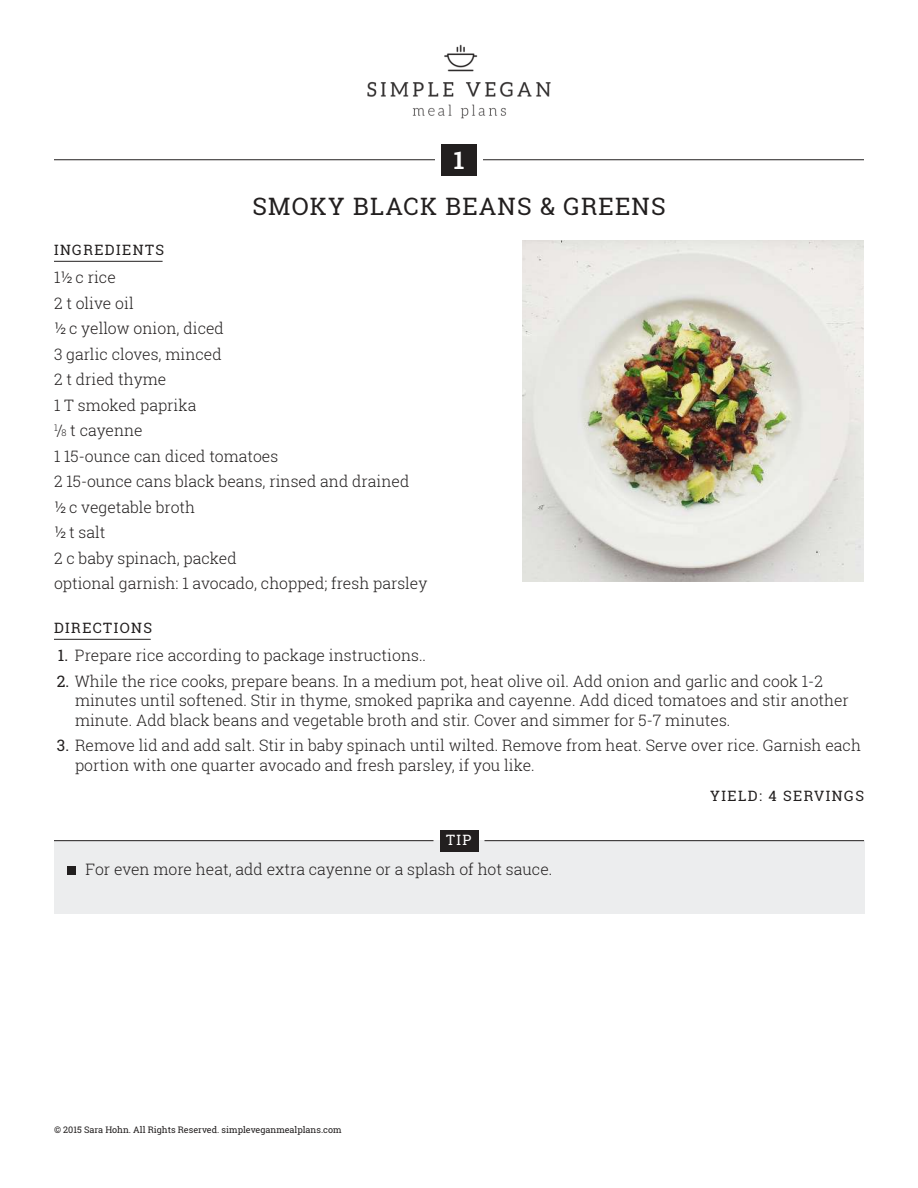
<style>
.page{position:relative;width:918px;height:1188px;background:#fff}
.page>*{position:absolute;margin:0;border:0;box-sizing:border-box;transform-origin:0 0}
.t1{font:24px "Roboto Slab";letter-spacing:.05em;color:#221f1f}
.t2{font:700 24px "Roboto Slab";color:#fff}
.t3{font:300 15.75px/25.5px "Roboto Slab";color:#221f1f}
.t4{font:14.25px "Roboto Slab";letter-spacing:.1em;color:#221f1f}
.t5{font:14.25px "Roboto Slab";color:#fff}
.t6{font:9px "Roboto Slab";color:#221f1f}
.s1{font-size:9.15px}
.s2{font-weight:400}
</style>
<div class="page">
<img style="left:367px;top:44px;width:184px;height:75px">
<hr style="left:54px;top:261px;width:109px;height:1px;background:#221f1f">
<hr style="left:54px;top:639px;width:97px;height:1px;background:#221f1f">
<div style="left:441px;top:144px;width:36px;height:31px;background:#221f1f"></div>
<hr style="left:54px;top:159px;width:381px;height:1px;background:#221f1f">
<hr style="left:483px;top:159px;width:381px;height:1px;background:#221f1f">
<img style="left:522px;top:240px;width:342px;height:342px">
<div style="left:54px;top:840px;width:810px;height:74px;background:#ecedee"></div>
<div style="left:68px;top:866px;width:9px;height:9px;background:#221f1f"></div>
<hr style="left:54px;top:840px;width:380px;height:1px;background:#221f1f">
<hr style="left:485px;top:840px;width:379px;height:1px;background:#221f1f">
<div style="left:440px;top:830px;width:39px;height:21px;background:#221f1f"></div>
<h1 class="t2" style="left:454px;top:151px;width:12px">1</h1>
<h1 class="t1" style="left:252px;top:196px;width:415px">SMOKY BLACK BEANS &amp; GREENS</h1>
<p class="t4" style="left:54px;top:244px;width:112px">INGREDIENTS</p>
<p class="t3" style="left:54px;top:266px;width:375px">1½ c rice<br>2 t olive oil<br>½ c yellow onion, diced<br>3 garlic cloves, minced<br>2 t dried thyme<br>1 T smoked paprika<br><sup>1</sup>/<span class="s1">8</span> t cayenne<br>1 15-ounce can diced tomatoes<br>2 15-ounce cans black beans, rinsed and drained<br>½ c vegetable broth<br>½ t salt<br>2 c baby spinach, packed<br>optional garnish: 1 avocado, chopped; fresh parsley</p>
<p class="t4" style="left:54px;top:622px;width:100px">DIRECTIONS</p>
<p class="t3" style="left:58px;top:644px;width:370px"><span class="s2">1.</span> Prepare rice according to package instructions..</p>
<p class="t3" style="left:75px;top:673px;width:775px;line-height:19.5px;text-indent:-18px"><span class="s2">2.</span> While the rice cooks, prepare beans. In a medium pot, heat olive oil. Add onion and garlic and cook 1-2 minutes until softened. Stir in thyme, smoked paprika and cayenne. Add diced tomatoes and stir another minute. Add black beans and vegetable broth and stir. Cover and simmer for 5-7 minutes.</p>
<p class="t3" style="left:75px;top:737px;width:788px;line-height:19.5px;text-indent:-18px"><span class="s2">3.</span> Remove lid and add salt. Stir in baby spinach until wilted. Remove from heat. Serve over rice. Garnish each portion with one quarter avocado and fresh parsley, if you like.</p>
<p class="t4" style="left:710px;top:790px;width:155px">YIELD: 4 SERVINGS</p>
<p class="t5" style="left:446px;top:834px;width:27px">TIP</p>
<p class="t3" style="left:85px;top:858px;width:468px">For even more heat, add extra cayenne or a splash of hot sauce.</p>
<p class="t6" style="left:54px;top:1126px;width:289px">© 2015 Sara Hohn. All Rights Reserved. simpleveganmealplans.com</p>
</div>
